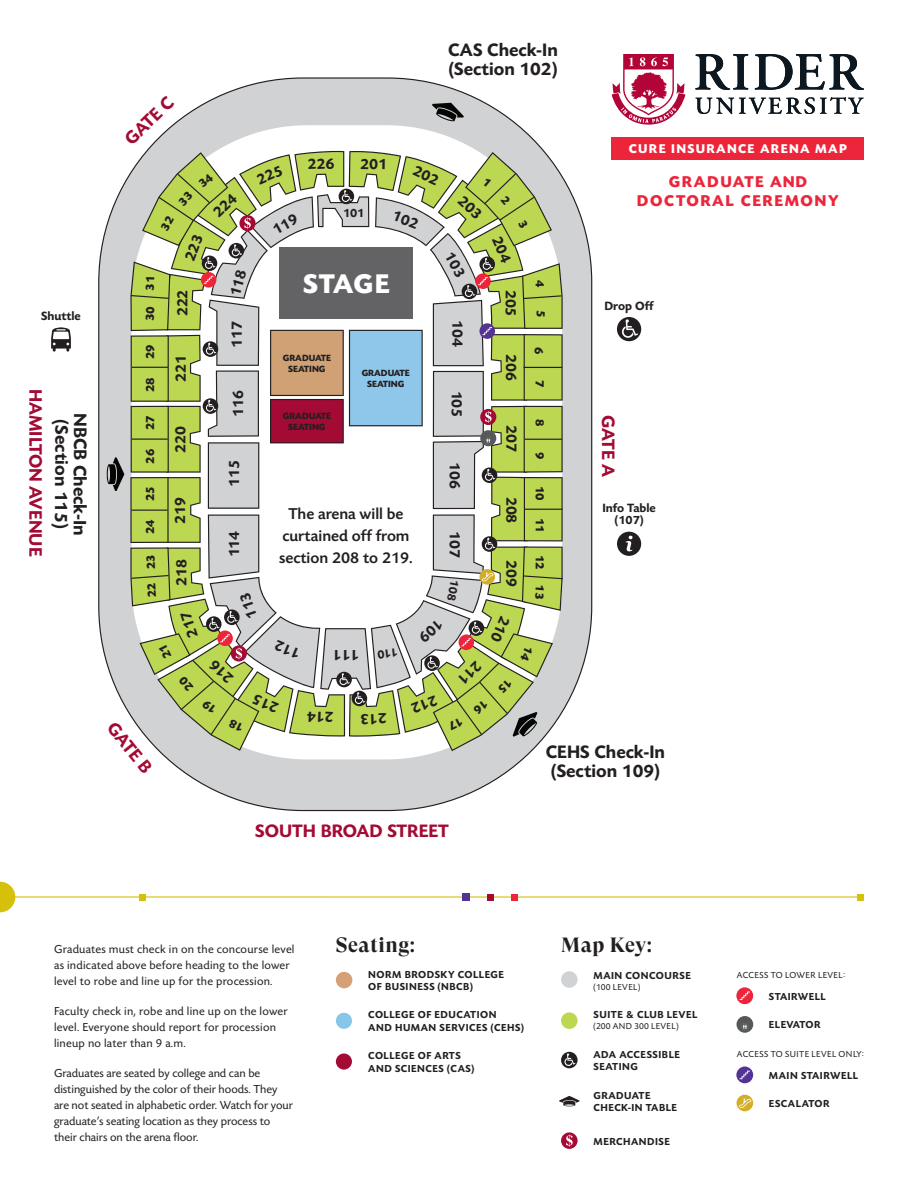
<style>
.page{position:relative;width:918px;height:1188px;background:#fff}
.page>*{position:absolute;margin:0;border:0;box-sizing:border-box;transform-origin:0 0}
.t1{font:700 27.9px "Today Sans Now Pro";letter-spacing:.015em;color:#fff}
.t2{font:700 20.55px "GT Super Display";letter-spacing:.025em;color:#231f20}
.t3{font:600 18.6px/18.6px "Today Sans Now Pro";color:#231f20}
.t4{font:600 18.6px "Today Sans Now Pro";color:#a30a34}
.t5{font:500 16.2px/21.8px "Today Sans Now Pro";color:#231f20;text-align:center}
.t6{font:700 16.2px/19.4px "Today Sans Now Pro";letter-spacing:.1em;color:#ed253a;text-align:center}
.t7{font:600 15.6px "Today Sans Now Pro";color:#231f20}
.t8{font:700 13.2px "Today Sans Now Pro";letter-spacing:.1em;color:#fff}
.t9{font:600 12.45px/12.5px "Today Sans Now Pro";color:#231f20;text-align:center}
.t10{font:700 12.45px "Today Sans Now Pro";color:#231f20}
.Body_text{font:12px/16.2px "Today Sans Now Pro";letter-spacing:.005em;color:#231f20}
.t11{font:600 10.5px/12.6px "Today Sans Now Pro";letter-spacing:.05em;color:#231f20}
.t12{font:600 10.5px "Today Sans Now Pro";letter-spacing:.025em;color:#231f20}
.t13{font:700 9.3px/11.2px "Today Sans Now Pro";color:#231f20;text-align:center}
.t14{font:9px "Today Sans Now Pro";letter-spacing:.05em;color:#231f20}
</style>
<div class="page">
<hr style="left:0;top:896px;width:861px;height:2px;background:#d5c10c">
<svg style="left:0;top:882px;width:15px;height:30px"></svg>
<svg style="left:139px;top:894px;width:6px;height:6px"></svg>
<div style="left:462px;top:894px;width:7px;height:7px;background:#553394"></div>
<div style="left:487px;top:894px;width:7px;height:6px;background:#a30a32"></div>
<div style="left:511px;top:894px;width:7px;height:6px;background:#ed253a"></div>
<svg style="left:858px;top:894px;width:6px;height:6px"></svg>
<div style="left:99px;top:78px;width:493px;height:733px;background:#d1d2d4;border-radius:204px"></div>
<div style="left:132px;top:125px;width:430px;height:634px;background:#fff;border-radius:176px"></div>
<div style="left:617px;top:317px;width:24px;height:24px;background:#231f20;border-radius:50%"></div>
<svg style="left:622px;top:319px;width:16px;height:19px"></svg>
<svg style="left:432px;top:103px;width:32px;height:19px"></svg>
<svg style="left:107px;top:457px;width:17px;height:34px"></svg>
<div style="left:617px;top:532px;width:24px;height:24px;background:#231f20;border-radius:50%"></div>
<svg style="left:626px;top:535px;width:7px;height:16px"></svg>
<svg style="left:51px;top:327px;width:20px;height:25px"></svg>
<svg style="left:612px;top:54px;width:73px;height:71px"></svg>
<svg style="left:696px;top:97px;width:168px;height:17px"></svg>
<svg style="left:695px;top:54px;width:53px;height:36px"></svg>
<svg style="left:755px;top:54px;width:109px;height:36px"></svg>
<div style="left:612px;top:137px;width:252px;height:23px;background:#ed253a"></div>
<div style="left:336px;top:972px;width:16px;height:16px;background:#d4a076;border-radius:50%"></div>
<div style="left:336px;top:1013px;width:16px;height:16px;background:#86c7e9;border-radius:50%"></div>
<div style="left:336px;top:1054px;width:16px;height:16px;background:#a30a34;border-radius:50%"></div>
<div style="left:561px;top:971px;width:17px;height:17px;background:#d1d2d3;border-radius:50%"></div>
<div style="left:737px;top:1067px;width:16px;height:16px;background:#674a9e;border-radius:50%"></div>
<div style="left:561px;top:1012px;width:17px;height:17px;background:#bcd752;border-radius:50%"></div>
<svg style="left:561px;top:1052px;width:17px;height:16px"></svg>
<svg style="left:564px;top:1053px;width:11px;height:13px"></svg>
<svg style="left:559px;top:1096px;width:20px;height:10px"></svg>
<div style="left:736px;top:987px;width:17px;height:17px;background:#ed253a;border-radius:50%"></div>
<svg style="left:740px;top:992px;width:10px;height:8px"></svg>
<svg style="left:736px;top:1067px;width:17px;height:16px"></svg>
<svg style="left:740px;top:1071px;width:10px;height:8px"></svg>
<div style="left:737px;top:1095px;width:16px;height:16px;background:#d4ae29;border-radius:50%"></div>
<svg style="left:739px;top:1098px;width:12px;height:10px"></svg>
<div style="left:737px;top:1016px;width:16px;height:17px;background:#57585a;border-radius:50%"></div>
<svg style="left:742px;top:1023px;width:5px;height:6px"></svg>
<svg style="left:561px;top:1132px;width:17px;height:17px"></svg>
<svg style="left:566px;top:1134px;width:7px;height:13px"></svg>
<svg style="left:130px;top:151px;width:434px;height:600px"></svg>
<p class="t9" style="left:41px;top:310px;width:41px">Shuttle</p>
<p class="t4" style="left:47px;top:389px;width:169px;rotate:90deg">HAMILTON AVENUE</p>
<p class="t3" style="left:89px;top:413px;width:124px;text-align:center;rotate:90deg">NBCB Check-In (Section 115)</p>
<p class="t4" style="left:120px;top:134px;width:62px;rotate:-44deg">GATE C</p>
<p class="t9" style="left:343px;top:207px;width:22px">101</p>
<p class="t3" style="left:448px;top:41px;width:111px">CAS Check-In (Section 102)</p>
<p class="t8" style="left:629px;top:141px;width:220px">CURE INSURANCE ARENA MAP</p>
<p class="t6" style="left:637px;top:172px;width:203px">GRADUATE AND<br>DOCTORAL CEREMONY</p>
<p class="t10" style="left:143px;top:359px;width:16px;rotate:-90deg">29</p>
<p class="t10" style="left:143px;top:392px;width:16px;rotate:-90deg">28</p>
<p class="t10" style="left:143px;top:430px;width:16px;rotate:-90deg">27</p>
<p class="t10" style="left:143px;top:464px;width:16px;rotate:-90deg">26</p>
<p class="t10" style="left:143px;top:501px;width:16px;rotate:-90deg">25</p>
<p class="t10" style="left:143px;top:534px;width:16px;rotate:-90deg">24</p>
<p class="t7" style="left:173px;top:316px;width:28px;rotate:-90deg">222</p>
<p class="t7" style="left:172px;top:382px;width:28px;rotate:-90deg">221</p>
<p class="t7" style="left:228px;top:348px;width:28px;rotate:-90deg">117</p>
<p class="t1" style="left:303px;top:267px;width:88px">STAGE</p>
<p class="t13" style="left:283px;top:352px;width:50px">GRADUATE<br>SEATING</p>
<p class="t13" style="left:362px;top:367px;width:50px">GRADUATE<br>SEATING</p>
<p class="t7" style="left:467px;top:320px;width:28px;rotate:90deg">104</p>
<p class="t7" style="left:520px;top:290px;width:28px;rotate:90deg">205</p>
<p class="t7" style="left:520px;top:354px;width:28px;rotate:90deg">206</p>
<p class="t10" style="left:547px;top:280px;width:9px;rotate:90deg">4</p>
<p class="t10" style="left:548px;top:310px;width:9px;rotate:90deg">5</p>
<p class="t10" style="left:546px;top:347px;width:9px;rotate:90deg">6</p>
<p class="t10" style="left:547px;top:380px;width:9px;rotate:90deg">7</p>
<p class="t9" style="left:604px;top:300px;width:51px">Drop Off</p>
<p class="t7" style="left:229px;top:417px;width:28px;rotate:-90deg">116</p>
<p class="t7" style="left:466px;top:391px;width:28px;rotate:90deg">105</p>
<p class="t13" style="left:283px;top:410px;width:50px">GRADUATE<br>SEATING</p>
<p class="t4" style="left:619px;top:415px;width:64px;rotate:90deg">GATE A</p>
<p class="t10" style="left:547px;top:419px;width:9px;rotate:90deg">8</p>
<p class="t7" style="left:521px;top:425px;width:28px;rotate:90deg">207</p>
<p class="t7" style="left:171px;top:453px;width:28px;rotate:-90deg">220</p>
<p class="t10" style="left:547px;top:452px;width:9px;rotate:90deg">9</p>
<p class="t7" style="left:225px;top:487px;width:28px;rotate:-90deg">115</p>
<p class="t7" style="left:464px;top:462px;width:28px;rotate:90deg">106</p>
<p class="t10" style="left:547px;top:486px;width:16px;rotate:90deg">10</p>
<p class="t7" style="left:521px;top:497px;width:28px;rotate:90deg">208</p>
<p class="t7" style="left:171px;top:524px;width:28px;rotate:-90deg">219</p>
<p class="t7" style="left:172px;top:586px;width:28px;rotate:-90deg">218</p>
<p class="t7" style="left:521px;top:560px;width:28px;rotate:90deg">209</p>
<p class="t5" style="left:279px;top:503px;width:135px">The arena will be curtained off from section 208 to 219.</p>
<p class="t9" style="left:602px;top:502px;width:55px">Info Table (107)</p>
<p class="t10" style="left:547px;top:518px;width:16px;rotate:90deg">11</p>
<p class="t7" style="left:225px;top:557px;width:28px;rotate:-90deg">114</p>
<p class="t7" style="left:464px;top:531px;width:28px;rotate:90deg">107</p>
<p class="t10" style="left:547px;top:555px;width:16px;rotate:90deg">12</p>
<p class="t4" style="left:119px;top:717px;width:62px;rotate:51deg">GATE B</p>
<p class="t7" style="left:360px;top:664px;width:28px;rotate:180deg">111</p>
<p class="t4" style="left:255px;top:820px;width:195px">SOUTH BROAD STREET</p>
<p class="t3" style="left:546px;top:743px;width:121px">CEHS Check-In (Section 109)</p>
<p class="t2" style="left:336px;top:934px;width:81px">Seating:</p>
<p class="Body_text" style="left:54px;top:941px;width:242px">Graduates must check in on the concourse level</p>
<p class="t2" style="left:561px;top:934px;width:92px">Map Key:</p>
<p class="Body_text" style="left:54px;top:957px;width:237px">as indicated above before heading to the lower level to robe and line up for the procession.</p>
<p class="Body_text" style="left:54px;top:1003px;width:235px">Faculty check in, robe and line up on the lower level. Everyone should report for procession lineup no later than 9 a.m.</p>
<p class="Body_text" style="left:54px;top:1065px;width:241px">Graduates are seated by college and can be distinguished by the color of their hoods. They are not seated in alphabetic order. Watch for your graduate’s seating location as they process to their chairs on the arena floor.</p>
<p class="t11" style="left:368px;top:968px;width:137px">NORM BRODSKY COLLEGE<br>OF BUSINESS (NBCB)</p>
<p class="t11" style="left:594px;top:969px;width:99px">MAIN CONCOURSE</p>
<p class="t14" style="left:593px;top:982px;width:49px">(100 LEVEL)</p>
<p class="t11" style="left:594px;top:1009px;width:105px">SUITE &amp; CLUB LEVEL</p>
<p class="t14" style="left:593px;top:1021px;width:87px">(200 AND 300 LEVEL)</p>
<p class="t11" style="left:594px;top:1048px;width:88px">ADA ACCESSIBLE<br>SEATING</p>
<p class="t11" style="left:368px;top:1009px;width:157px">COLLEGE OF EDUCATION<br>AND HUMAN SERVICES (CEHS)</p>
<p class="t11" style="left:368px;top:1050px;width:108px">COLLEGE OF ARTS<br>AND SCIENCES (CAS)</p>
<p class="t11" style="left:594px;top:1089px;width:85px">GRADUATE<br>CHECK-IN TABLE</p>
<p class="t11" style="left:594px;top:1135px;width:78px">MERCHANDISE</p>
<p class="t14" style="left:737px;top:970px;width:110px">ACCESS TO LOWER LEVEL:</p>
<p class="t11" style="left:769px;top:990px;width:58px">STAIRWELL</p>
<p class="t12" style="left:769px;top:1019px;width:53px">ELEVATOR</p>
<p class="t14" style="left:737px;top:1049px;width:129px">ACCESS TO SUITE LEVEL ONLY:</p>
<p class="t11" style="left:769px;top:1069px;width:91px">MAIN STAIRWELL</p>
<p class="t11" style="left:769px;top:1098px;width:62px">ESCALATOR</p>
</div>
